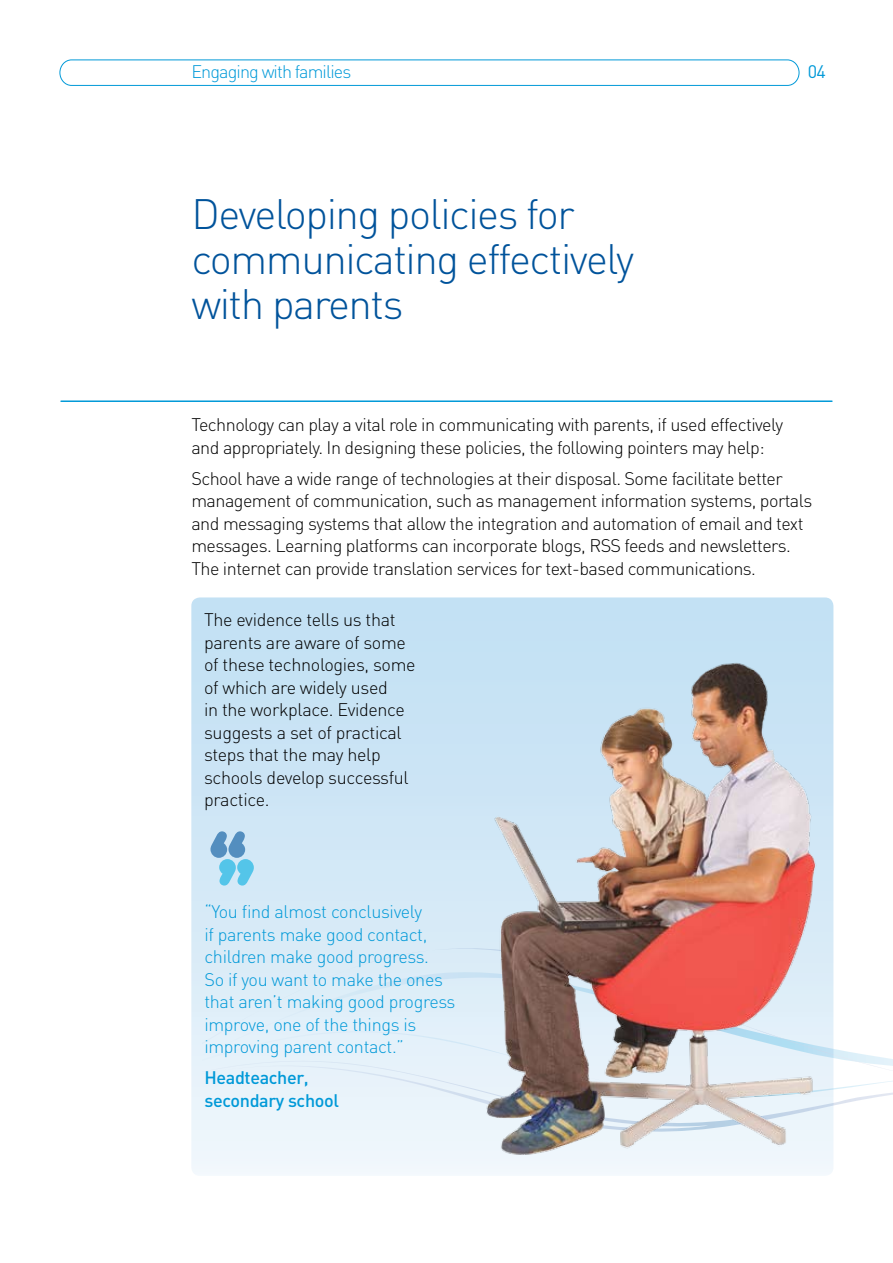
<style>
.page{position:relative;width:893px;height:1263px;background:#fff}
.page>*{position:absolute;margin:0;border:0;box-sizing:border-box;transform-origin:0 0}
.t1{font:300 42px/45px "DIN";letter-spacing:-.035em;color:#00539b}
.t2{font:300 18px/22.5px "DIN";letter-spacing:-.03em;color:#000}
.t3{font:300 18px/22.5px "DIN";letter-spacing:-.02em;color:#0099d8}
.t4{font:500 18px/22.5px "DIN";letter-spacing:-.02em;color:#0099d8}
.t5{font:300 18px "DIN";letter-spacing:-.05em;color:#0099d8}
.t6{font:18px "DIN";color:#0099d8}
</style>
<div class="page">
<div style="left:60px;top:60px;width:739px;height:26px;border:1px solid #0099d8;border-radius:12px"></div>
<svg style="left:191px;top:597px;width:642px;height:578px;background:#cde5f5"></svg>
<hr style="left:61px;top:400px;width:771px;height:2px;background:#0099d8">
<svg style="left:210px;top:831px;width:44px;height:54px;background:#8ec6e4"></svg>
<svg style="left:202px;top:947px;width:691px;height:199px;background:#e7f2fa"></svg>
<img style="left:477px;top:660px;width:364px;height:515px">
<p class="t5" style="left:191px;top:61px;width:161px">Engaging with families</p>
<p class="t6" style="left:808px;top:61px;width:19px">04</p>
<h1 class="t1" style="left:191px;top:191px;width:444px">Developing policies for communicating effectively with parents</h1>
<p class="t2" style="left:191px;top:413px;width:593px">Technology can play a vital role in communicating with parents, if used effectively and appropriately. In designing these policies, the following pointers may help:</p>
<p class="t2" style="left:191px;top:467px;width:622px">School have a wide range of technologies at their disposal. Some facilitate better management of communication, such as management information systems, portals and messaging systems that allow the integration and automation of email and text messages. Learning platforms can incorporate blogs, RSS feeds and newsletters.<br>The internet can provide translation services for text-based communications.</p>
<p class="t2" style="left:204px;top:608px;width:213px">The evidence tells us that parents are aware of some of these technologies, some of which are widely used<br>in the workplace. Evidence suggests a set of practical steps that the may help schools develop successful practice.</p>
<p class="t3" style="left:204px;top:900px;width:253px">“You find almost conclusively<br>if parents make good contact, children make good progress.<br>So if you want to make the ones that aren’t making good progress improve, one of the things is improving parent contact.”</p>
<p class="t4" style="left:204px;top:1066px;width:136px">Headteacher, secondary school</p>
</div>
